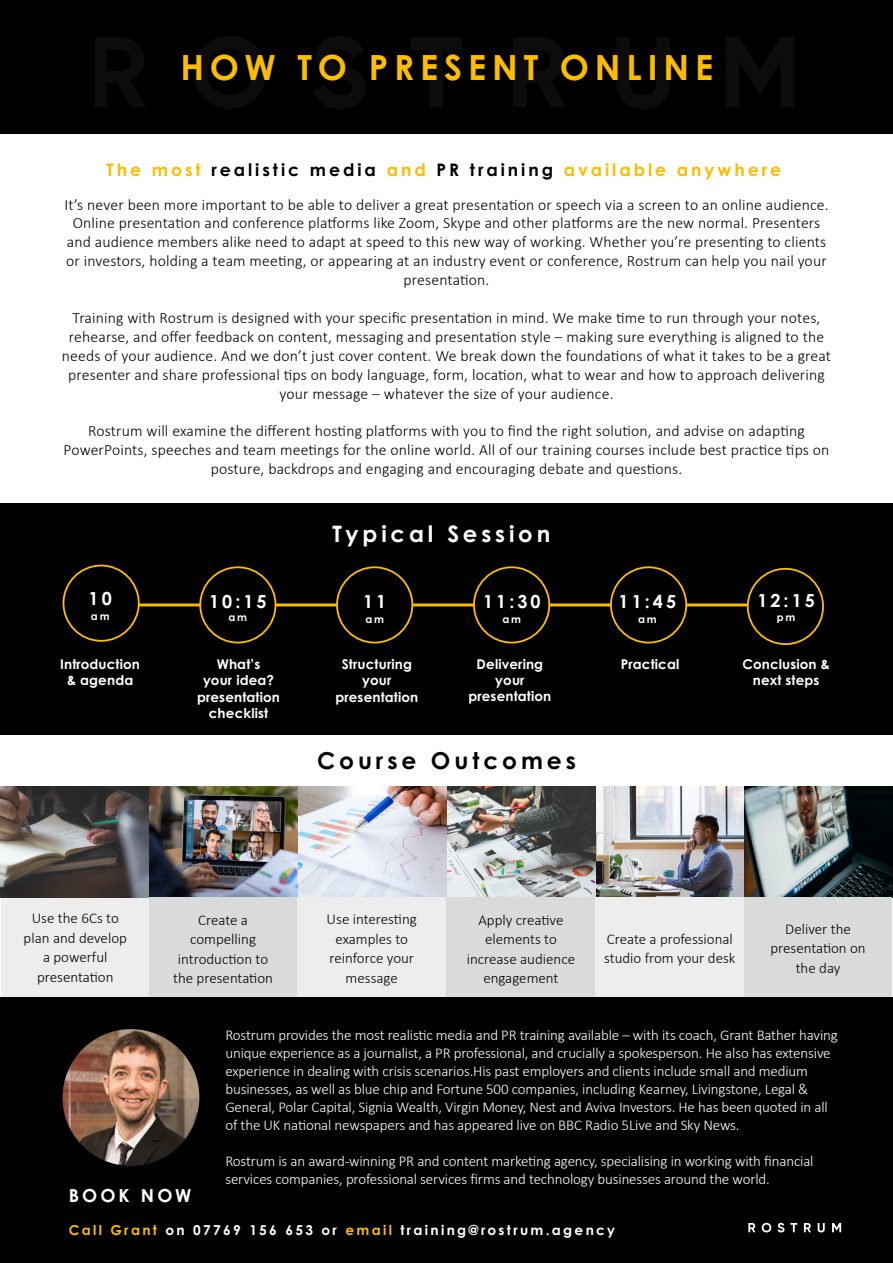
<style>
.page{position:relative;width:893px;height:1263px;background:#fff}
.page>*{position:absolute;margin:0;border:0;box-sizing:border-box;transform-origin:0 0}
.t1{font:700 34.8px "Century Gothic Pro";letter-spacing:.17em;color:#fcbc00}
.t2{font:700 23.25px "Century Gothic Pro";letter-spacing:.17em;color:#000}
.t3{font:700 22.65px "Century Gothic Pro";letter-spacing:.17em;color:#fff}
.t4{font:700 18px "Century Gothic Pro";letter-spacing:.17em;color:#fff}
.t5{font:700 17.25px "Century Gothic Pro";letter-spacing:.17em;color:#fcbc00}
.t6{font:300 15.75px/18.9px "Calibri";letter-spacing:.01em;color:#000;text-align:center}
.t7{font:300 15px/18px "Calibri";letter-spacing:-.01em;color:#fff}
.t8{font:300 15px/19.5px "Calibri";color:#000;text-align:center}
.t9{font:700 13.65px "Century Gothic Pro";letter-spacing:.17em;color:#fff}
.t10{font:700 13.5px/16.2px "Century Gothic Pro";letter-spacing:.01em;color:#fff;text-align:center}
.t11{font:700 10.5px "Century Gothic Pro";letter-spacing:.17em;color:#fff}
.s1{color:#000}
.s2{color:#fcbc00}
</style>
<div class="page">
<div style="left:1px;top:895px;width:149px;height:104px;background:#ededed"></div>
<div style="left:0;top:0;width:893px;height:134px;background:#000"></div>
<svg style="left:96px;top:36px;width:698px;height:72px"></svg>
<div style="left:0;top:503px;width:893px;height:232px;background:#000"></div>
<hr style="left:127px;top:603px;width:654px;height:3px;background:#fcbc00">
<div style="left:63px;top:565px;width:76px;height:76px;background:#000;border-radius:50%"></div>
<div style="left:63px;top:565px;width:77px;height:77px;border:2px solid #fcbc00;border-radius:50%"></div>
<div style="left:200px;top:567px;width:76px;height:76px;background:#000;border-radius:50%"></div>
<div style="left:199px;top:566px;width:77px;height:77px;border:2px solid #fcbc00;border-radius:50%"></div>
<div style="left:337px;top:567px;width:75px;height:76px;background:#000;border-radius:50%"></div>
<div style="left:336px;top:566px;width:77px;height:77px;border:2px solid #fcbc00;border-radius:50%"></div>
<div style="left:474px;top:567px;width:75px;height:76px;background:#000;border-radius:50%"></div>
<div style="left:473px;top:566px;width:77px;height:77px;border:2px solid #fcbc00;border-radius:50%"></div>
<div style="left:611px;top:567px;width:75px;height:76px;background:#000;border-radius:50%"></div>
<div style="left:610px;top:566px;width:77px;height:77px;border:2px solid #fcbc00;border-radius:50%"></div>
<div style="left:748px;top:569px;width:75px;height:75px;background:#000;border-radius:50%"></div>
<div style="left:747px;top:568px;width:77px;height:77px;border:2px solid #fcbc00;border-radius:50%"></div>
<img style="left:0;top:787px;width:893px;height:110px">
<div style="left:149px;top:897px;width:148px;height:102px;background:#dadada"></div>
<div style="left:297px;top:897px;width:149px;height:102px;background:#ededed"></div>
<div style="left:447px;top:897px;width:148px;height:102px;background:#dadada"></div>
<div style="left:595px;top:897px;width:149px;height:102px;background:#ededed"></div>
<div style="left:744px;top:897px;width:148px;height:102px;background:#dadada"></div>
<div style="left:0;top:997px;width:893px;height:266px;background:#000"></div>
<img style="left:63px;top:1029px;width:136px;height:137px;border-radius:68px">
<svg style="left:748px;top:1223px;width:93px;height:9px"></svg>
<h1 class="t1" style="left:180px;top:45px;width:534px">HOW TO PRESENT ONLINE</h1>
<p class="t5" style="left:107px;top:159px;width:676px">The most <span class="s1">realistic media</span> and <span class="s1">PR training</span> available anywhere</p>
<p class="t6" style="left:64px;top:194px;width:766px">It’s never been more important to be able to deliver a great presentation or speech via a screen to an online audience.<br>Online presentation and conference platforms like Zoom, Skype and other platforms are the new normal. Presenters and audience members alike need to adapt at speed to this new way of working. Whether you’re presenting to clients or investors, holding a team meeting, or appearing at an industry event or conference, Rostrum can help you nail your presentation.</p>
<p class="t6" style="left:62px;top:307px;width:771px">Training with Rostrum is designed with your specific presentation in mind. We make time to run through your notes, rehearse, and offer feedback on content, messaging and presentation style – making sure everything is aligned to the needs of your audience. And we don’t just cover content. We break down the foundations of what it takes to be a great presenter and share professional tips on body language, form, location, what to wear and how to approach delivering your message – whatever the size of your audience.</p>
<p class="t6" style="left:64px;top:421px;width:767px">Rostrum will examine the different hosting platforms with you to find the right solution, and advise on adapting<br>PowerPoints, speeches and team meetings for the online world. All of our training courses include best practice tips on posture, backdrops and engaging and encouraging debate and questions.</p>
<p class="t4" style="left:89px;top:587px;width:25px">10</p>
<p class="t11" style="left:91px;top:609px;width:20px">am</p>
<p class="t4" style="left:209px;top:590px;width:59px">10:15</p>
<p class="t11" style="left:229px;top:610px;width:20px">am</p>
<h3 class="t3" style="left:332px;top:520px;width:219px">Typical Session</h3>
<p class="t4" style="left:363px;top:590px;width:25px">11</p>
<p class="t11" style="left:365px;top:612px;width:20px">am</p>
<p class="t4" style="left:483px;top:590px;width:59px">11:30</p>
<p class="t11" style="left:503px;top:612px;width:20px">am</p>
<p class="t4" style="left:619px;top:590px;width:59px">11:45</p>
<p class="t11" style="left:638px;top:612px;width:20px">am</p>
<p class="t4" style="left:757px;top:589px;width:59px">12:15</p>
<p class="t11" style="left:777px;top:611px;width:20px">pm</p>
<p class="t10" style="left:60px;top:656px;width:81px">Introduction &amp; agenda</p>
<p class="t10" style="left:197px;top:656px;width:84px">What’s<br>your idea? presentation checklist</p>
<p class="t10" style="left:335px;top:656px;width:84px">Structuring your presentation</p>
<p class="t10" style="left:468px;top:655px;width:84px">Delivering your presentation</p>
<p class="t10" style="left:621px;top:656px;width:60px">Practical</p>
<p class="t10" style="left:742px;top:656px;width:89px">Conclusion &amp; next steps</p>
<h2 class="t2" style="left:317px;top:746px;width:261px">Course Outcomes</h2>
<p class="t8" style="left:24px;top:908px;width:105px">Use the 6Cs to plan and develop a powerful presentation</p>
<p class="t8" style="left:173px;top:909px;width:101px">Create a compelling introduction to the presentation</p>
<p class="t8" style="left:327px;top:909px;width:92px">Use interesting examples to reinforce your message</p>
<p class="t8" style="left:467px;top:909px;width:110px">Apply creative elements to increase audience engagement</p>
<p class="t8" style="left:604px;top:928px;width:133px;text-align:left">Create a professional studio from your desk</p>
<p class="t8" style="left:770px;top:918px;width:97px">Deliver the presentation on the day</p>
<p class="t7" style="left:225px;top:1026px;width:614px">Rostrum provides the most realistic media and PR training available – with its coach, Grant Bather having unique experience as a journalist, a PR professional, and crucially a spokesperson. He also has extensive experience in dealing with crisis scenarios.His past employers and clients include small and medium businesses, as well as blue chip and Fortune 500 companies, including Kearney, Livingstone, Legal &amp; General, Polar Capital, Signia Wealth, Virgin Money, Nest and Aviva Investors. He has been quoted in all of the UK national newspapers and has appeared live on BBC Radio 5Live and Sky News.</p>
<p class="t7" style="left:225px;top:1152px;width:590px">Rostrum is an award-winning PR and content marketing agency, specialising in working with financial services companies, professional services firms and technology businesses around the world.</p>
<p class="t4" style="left:69px;top:1184px;width:124px">BOOK NOW</p>
<p class="t9" style="left:69px;top:1221px;width:548px"><span class="s2">Call Grant</span> on 07769 156 653 or <span class="s2">email</span> training@rostrum.agency</p>
</div>
